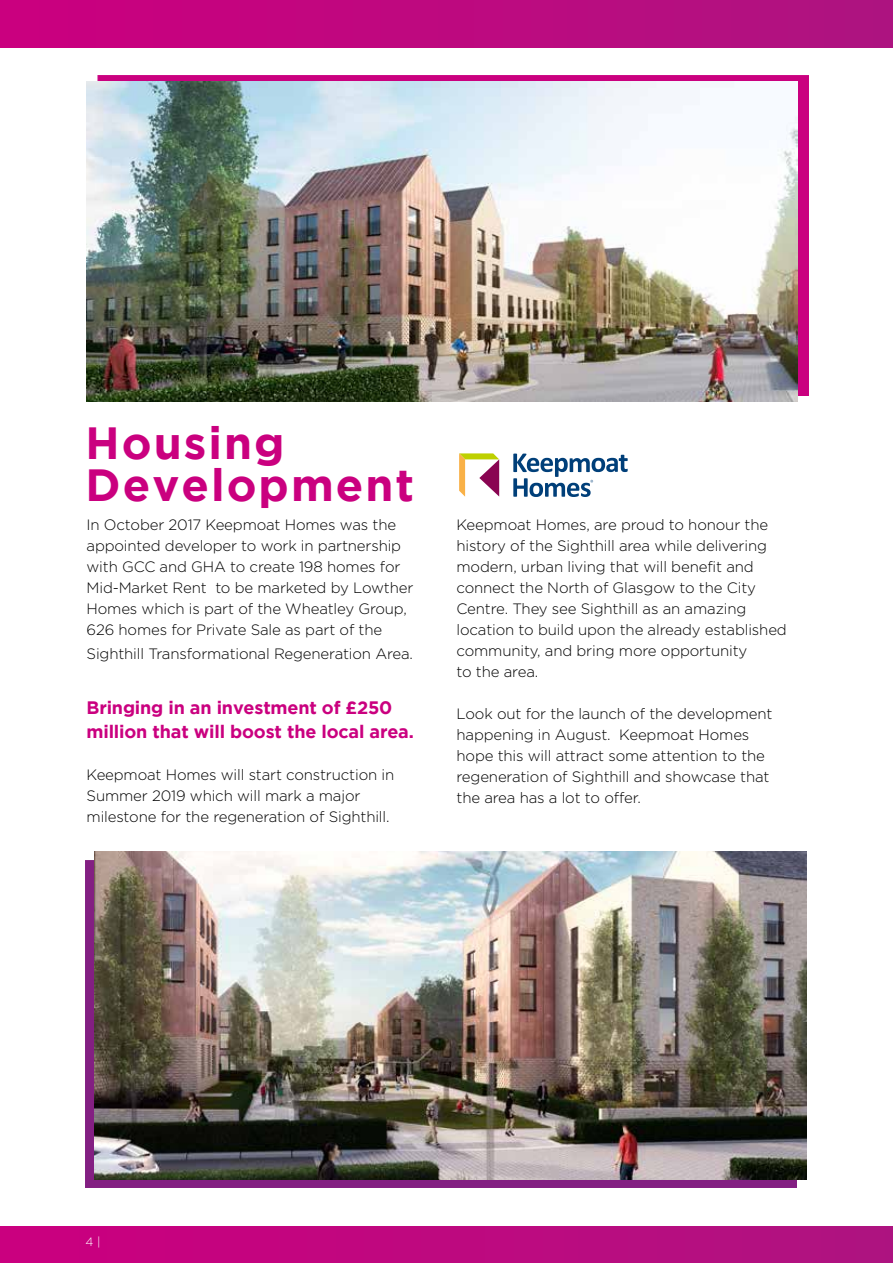
<style>
.page{position:relative;width:893px;height:1263px;background:#fff}
.page>*{position:absolute;margin:0;border:0;box-sizing:border-box;transform-origin:0 0}
.t1{font:700 45px/42px "Gotham";letter-spacing:.045em;color:#ca007f}
.t2{font:700 18px/24px "Gotham";letter-spacing:-.01em;color:#ca007f}
.t3{font:300 15px/21px "Gotham";letter-spacing:-.01em;color:#000}
.t4{font:300 12px "Gotham";color:#fff}
</style>
<div class="page">
<div style="left:0;top:1227px;width:893px;height:36px;background:linear-gradient(to right,#cc007f,#af1380)"></div>
<div style="left:0;top:0;width:893px;height:47px;background:linear-gradient(to right,#cc007f,#ae1480)"></div>
<div style="left:98px;top:75px;width:711px;height:321px;background:#ca007f"></div>
<img style="left:86px;top:81px;width:712px;height:321px">
<div style="left:85px;top:860px;width:712px;height:328px;background:#831f82"></div>
<img style="left:95px;top:851px;width:711px;height:328px">
<svg style="left:459px;top:453px;width:40px;height:44px"></svg>
<svg style="left:513px;top:454px;width:115px;height:43px"></svg>
<h1 class="t1" style="left:86px;top:421px;width:330px">Housing<br>Development</h1>
<p class="t3" style="left:87px;top:514px;width:328px">In October 2017 Keepmoat Homes was the appointed developer to work in partnership with GCC and GHA to create 198 homes for Mid-Market Rent to be marketed by Lowther Homes which is part of the Wheatley Group, 626 homes for Private Sale as part of the</p>
<p class="t3" style="left:87px;top:643px;width:328px">Sighthill Transformational Regeneration Area.</p>
<p class="t2" style="left:87px;top:695px;width:329px">Bringing in an investment of £250 million that will boost the local area.</p>
<p class="t3" style="left:87px;top:764px;width:309px">Keepmoat Homes will start construction in<br>Summer 2019 which will mark a major milestone for the regeneration of Sighthill.</p>
<p class="t3" style="left:456px;top:514px;width:332px">Keepmoat Homes, are proud to honour the history of the Sighthill area while delivering modern, urban living that will benefit and connect the North of Glasgow to the City Centre. They see Sighthill as an amazing location to build upon the already established community, and bring more opportunity<br>to the area.</p>
<p class="t3" style="left:456px;top:703px;width:317px">Look out for the launch of the development happening in August. Keepmoat Homes hope this will attract some attention to the regeneration of Sighthill and showcase that the area has a lot to offer.</p>
<p class="t4" style="left:86px;top:1235px;width:16px">4 |</p>
</div>
